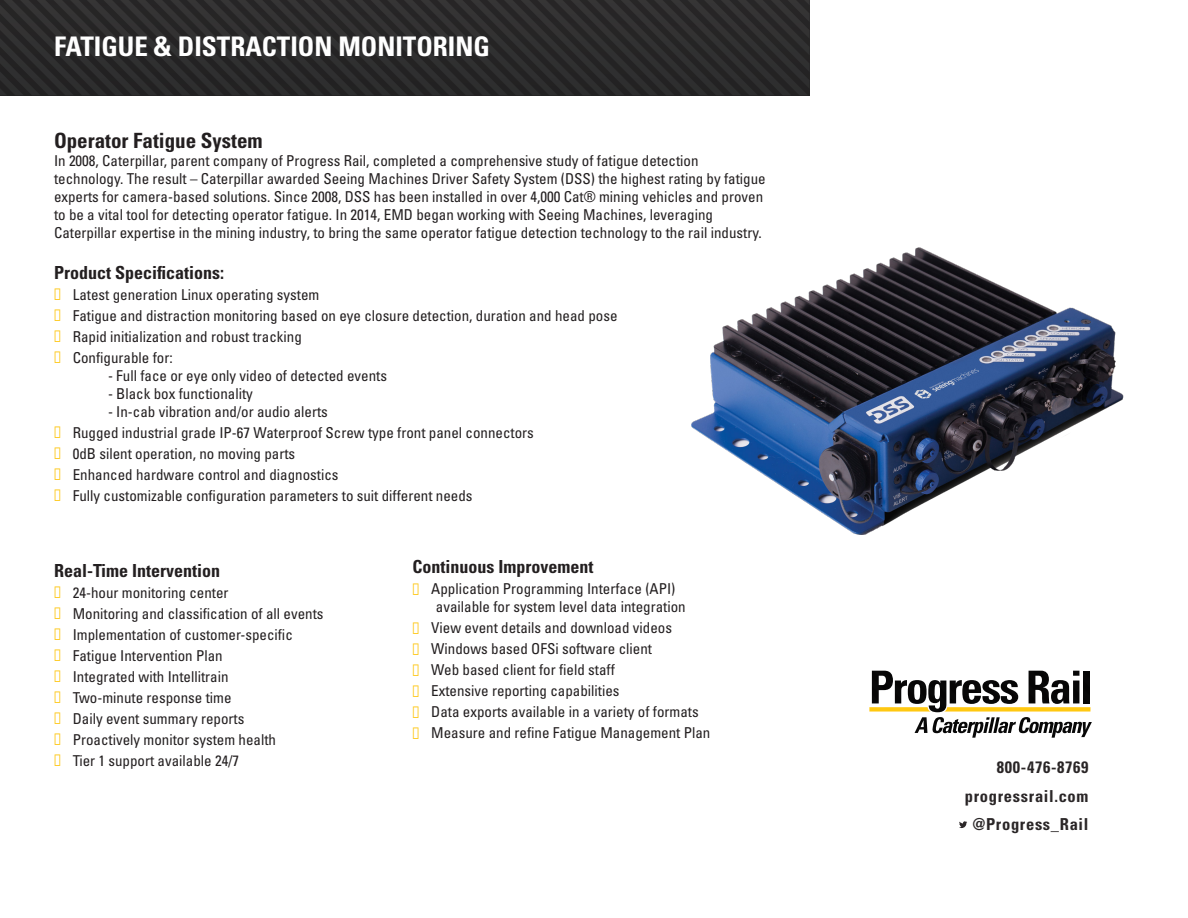
<style>
.page{position:relative;width:1188px;height:918px;background:#fff}
.page>*{position:absolute;margin:0;border:0;box-sizing:border-box;transform-origin:0 0}
.t1{font:700 condensed 27px "Univers LT Std";color:#fff}
.t2{font:700 condensed 21px "Univers LT Std";color:#231f20}
.t3{font:700 condensed 18px "Univers LT Std";color:#231f20}
.t4{font:700 condensed 16.5px "Univers LT Std";letter-spacing:.04em;color:#231f20}
.t5{font:condensed 15px/18px "Univers LT Std";color:#231f20}
.s1{color:#fec50d}
</style>
<div class="page">
<svg style="left:0;top:0;width:810px;height:95px;background:#2a2a2a"></svg>
<svg style="left:869px;top:670px;width:223px;height:159px"></svg>
<img style="left:691px;top:247px;width:433px;height:288px">
<p class="t1" style="left:54px;top:30px;width:437px">FATIGUE &amp; DISTRACTION MONITORING</p>
<p class="t2" style="left:54px;top:128px;width:210px">Operator Fatigue System</p>
<p class="t5" style="left:54px;top:152px;width:713px">In 2008, Caterpillar, parent company of Progress Rail, completed a comprehensive study of fatigue detection technology. The result – Caterpillar awarded Seeing Machines Driver Safety System (DSS) the highest rating by fatigue experts for camera-based solutions. Since 2008, DSS has been installed in over 4,000 Cat® mining vehicles and proven to be a vital tool for detecting operator fatigue. In 2014, EMD began working with Seeing Machines, leveraging Caterpillar expertise in the mining industry, to bring the same operator fatigue detection technology to the rail industry.</p>
<p class="t3" style="left:54px;top:261px;width:172px">Product Specifications:</p>
<p class="t5" style="left:54px;top:285px;width:267px"><span class="s1">■</span> Latest generation Linux operating system</p>
<p class="t5" style="left:54px;top:306px;width:565px"><span class="s1">■</span> Fatigue and distraction monitoring based on eye closure detection, duration and head pose</p>
<p class="t5" style="left:54px;top:327px;width:249px"><span class="s1">■</span> Rapid initialization and robust tracking</p>
<p class="t5" style="left:54px;top:348px;width:120px"><span class="s1">■</span> Configurable for:</p>
<p class="t5" style="left:108px;top:366px;width:281px">- Full face or eye only video of detected events</p>
<p class="t5" style="left:108px;top:384px;width:146px">- Black box functionality</p>
<p class="t5" style="left:108px;top:402px;width:221px">- In-cab vibration and/or audio alerts</p>
<p class="t5" style="left:54px;top:423px;width:481px"><span class="s1">■</span> Rugged industrial grade IP-67 Waterproof Screw type front panel connectors</p>
<p class="t5" style="left:54px;top:444px;width:243px"><span class="s1">■</span> 0dB silent operation, no moving parts</p>
<p class="t5" style="left:54px;top:465px;width:286px"><span class="s1">■</span> Enhanced hardware control and diagnostics</p>
<p class="t5" style="left:54px;top:486px;width:420px"><span class="s1">■</span> Fully customizable configuration parameters to suit different needs</p>
<p class="t3" style="left:54px;top:559px;width:168px">Real-Time Intervention</p>
<p class="t5" style="left:54px;top:583px;width:176px"><span class="s1">■</span> 24-hour monitoring center</p>
<p class="t5" style="left:54px;top:604px;width:271px"><span class="s1">■</span> Monitoring and classification of all events</p>
<p class="t5" style="left:54px;top:625px;width:240px"><span class="s1">■</span> Implementation of customer-specific</p>
<p class="t5" style="left:54px;top:646px;width:170px"><span class="s1">■</span> Fatigue Intervention Plan</p>
<p class="t5" style="left:54px;top:667px;width:176px"><span class="s1">■</span> Integrated with Intellitrain</p>
<p class="t5" style="left:54px;top:688px;width:179px"><span class="s1">■</span> Two-minute response time</p>
<p class="t5" style="left:54px;top:709px;width:192px"><span class="s1">■</span> Daily event summary reports</p>
<p class="t5" style="left:54px;top:730px;width:224px"><span class="s1">■</span> Proactively monitor system health</p>
<p class="t5" style="left:54px;top:751px;width:187px"><span class="s1">■</span> Tier 1 support available 24/7</p>
<p class="t3" style="left:413px;top:556px;width:182px">Continuous Improvement</p>
<p class="t5" style="left:436px;top:580px;width:251px;text-indent:-23px"><span class="s1">■</span> Application Programming Interface (API) available for system level data integration</p>
<p class="t5" style="left:413px;top:619px;width:261px"><span class="s1">■</span> View event details and download videos</p>
<p class="t5" style="left:413px;top:640px;width:241px"><span class="s1">■</span> Windows based OFSi software client</p>
<p class="t5" style="left:413px;top:661px;width:204px"><span class="s1">■</span> Web based client for field staff</p>
<p class="t5" style="left:413px;top:682px;width:209px"><span class="s1">■</span> Extensive reporting capabilities</p>
<p class="t5" style="left:413px;top:703px;width:288px"><span class="s1">■</span> Data exports available in a variety of formats</p>
<p class="t5" style="left:413px;top:724px;width:299px"><span class="s1">■</span> Measure and refine Fatigue Management Plan</p>
<p class="t4" style="left:997px;top:757px;width:93px">800-476-8769</p>
<p class="t4" style="left:965px;top:786px;width:125px">progressrail.com</p>
<p class="t4" style="left:972px;top:814px;width:118px">@Progress_Rail</p>
</div>
